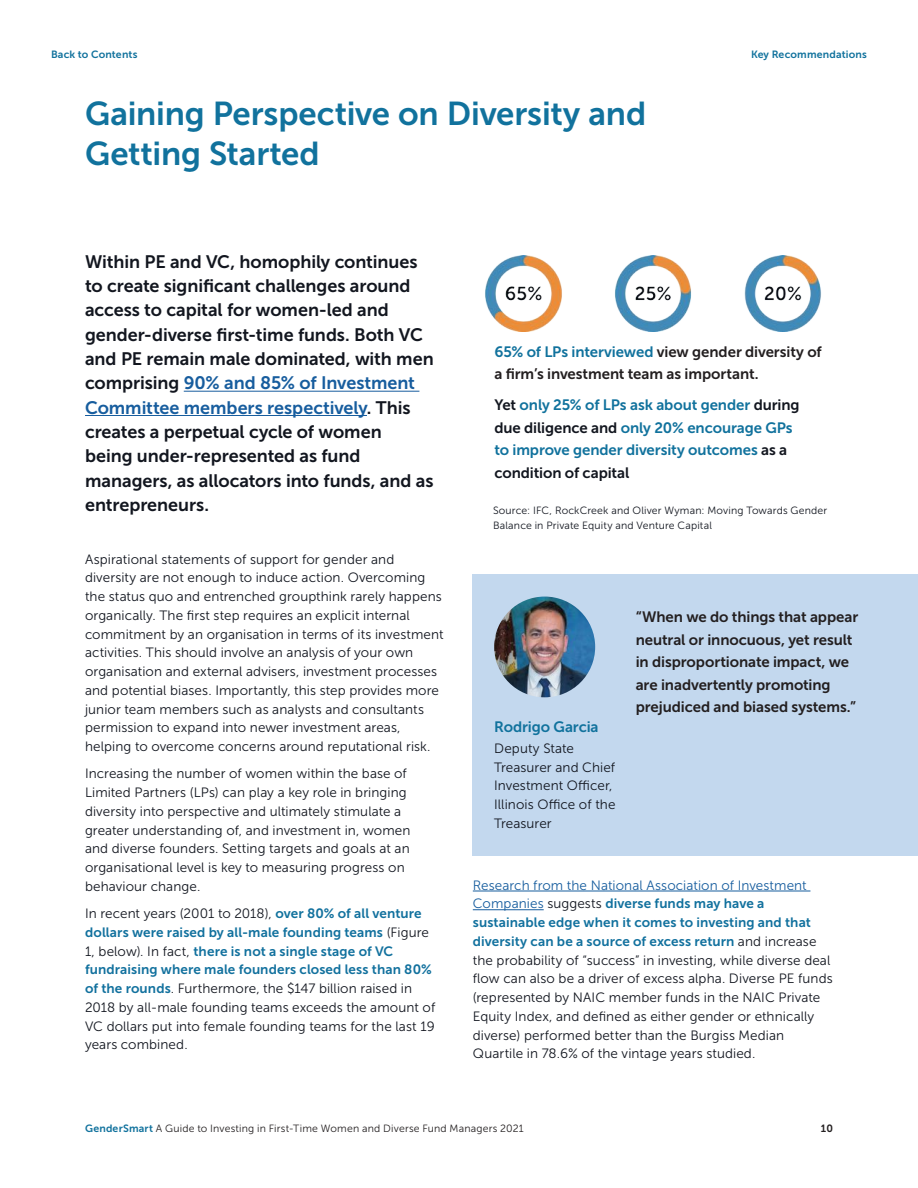
<style>
.page{position:relative;width:918px;height:1188px;background:#fff}
.page>*{position:absolute;margin:0;border:0;box-sizing:border-box;transform-origin:0 0}
.t1{font:33px/39.6px "Museo Sans 700";letter-spacing:-.005em;color:#11729d}
.t2{font:18px/24.3px "Museo Sans 700";letter-spacing:-.005em;color:#12161f}
.t3{font:15px/22.5px "Museo Sans 700";letter-spacing:-.005em;color:#231f20}
.t4{font:15px/22.5px "Museo Sans 700";letter-spacing:-.005em;color:#11729d}
.t5{font:13.5px/18.8px "Museo Sans 300";letter-spacing:.005em;color:#12161f}
.t6{font:13.5px/18.8px "Museo Sans 700";letter-spacing:.01em;color:#12719e}
.t7{font:13.5px "Museo Sans 300";letter-spacing:.005em;color:#175d9e}
.t8{font:10.5px/14.5px "Museo Sans 300";letter-spacing:.015em;color:#12161f}
.t9{font:10.5px "Museo Sans 300";letter-spacing:.02em;color:#231f20}
.t10{font:10.5px "Museo Sans 700";letter-spacing:.02em;color:#11729d}
.t11{font:10.5px "Museo Sans 700";color:#231f20}
.s1{color:#175d9e}
.s2{font-family:"Museo Sans 700";color:#11729d}
.s3{font-family:"Museo Sans 700";color:#12719e}
.s4{font-family:"Museo Sans 300";color:#12161f}
.s5{color:#11729d}
.s6{color:#12161f}
.s7{color:#fff}
.s8{font-family:"Museo Sans 300";color:#175d9e}
</style>
<div class="page">
<div style="left:473px;top:574px;width:445px;height:282px;background:#c3d8ee"></div>
<hr style="left:184px;top:391px;width:235px;height:1px;background:#175d9e">
<hr style="left:85px;top:415px;width:282px;height:1px;background:#175d9e">
<img style="left:494px;top:597px;width:101px;height:100px;border-radius:50px">
<img style="left:485px;top:255px;width:77px;height:76px">
<img style="left:615px;top:255px;width:76px;height:76px">
<img style="left:744px;top:255px;width:77px;height:76px">
<hr style="left:473px;top:891px;width:337px;height:1px;background:#175d9e">
<hr style="left:473px;top:909px;width:71px;height:1px;background:#175d9e">
<p class="t10" style="left:51px;top:49px;width:88px">Back to Contents</p>
<p class="t10" style="left:751px;top:49px;width:117px">Key Recommendations</p>
<h1 class="t1" style="left:85px;top:94px;width:563px">Gaining Perspective on Diversity and<br>Getting Started</h1>
<p class="t2" style="left:85px;top:250px;width:350px">Within PE and VC, homophily continues to create significant challenges around access to capital for women-led and gender-diverse first-time funds. Both VC and PE remain male dominated, with men comprising <span class="s1">90% and 85% of Investment Committee members respectively</span>. This creates a perpetual cycle of women being under-represented as fund managers, as allocators into funds, and as entrepreneurs.</p>
<p class="t5" style="left:85px;top:550px;width:360px">Aspirational statements of support for gender and diversity are not enough to induce action. Overcoming the status quo and entrenched groupthink rarely happens organically. The first step requires an explicit internal commitment by an organisation in terms of its investment activities. This should involve an analysis of your own organisation and external advisers, investment processes and potential biases. Importantly, this step provides more junior team members such as analysts and consultants permission to expand into newer investment areas, helping to overcome concerns around reputational risk.</p>
<p class="t5" style="left:85px;top:765px;width:327px">Increasing the number of women within the base of Limited Partners (LPs) can play a key role in bringing diversity into perspective and ultimately stimulate a greater understanding of, and investment in, women and diverse founders. Setting targets and goals at an organisational level is key to measuring progress on behaviour change.</p>
<p class="t5" style="left:85px;top:904px;width:338px">In recent years (2001 to 2018), <span class="s2">over</span> <span class="s3">80% of all venture</span></p>
<p class="t6" style="left:85px;top:923px;width:348px">dollars were raised by all-male founding teams <span class="s4">(Figure<br>1, below). In fact,</span> there is not a single stage of VC fundraising where male founders closed less than 80%</p>
<p class="t5" style="left:85px;top:979px;width:352px"><span class="s3">of the rounds</span>. Furthermore, the $147 billion raised in 2018 by all-male founding teams exceeds the amount of VC dollars put into female founding teams for the last 19 years combined.</p>
<p class="t3" style="left:494px;top:340px;width:329px"><span class="s5">65% of LPs interviewed</span> view gender diversity of a firm’s investment team as important.</p>
<p class="t4" style="left:494px;top:394px;width:307px"><span class="s6">Yet</span> only 25% of LPs ask about gender <span class="s6">during due diligence and</span> only 20% encourage GPs to improve gender diversity outcomes <span class="s6">as a condition of capital</span> <span class="s7">commitment.</span></p>
<p class="t8" style="left:493px;top:503px;width:336px">Source: IFC, RockCreek and Oliver Wyman: Moving Towards Gender<br>Balance in Private Equity and Venture Capital</p>
<p class="t4" style="left:494px;top:716px;width:106px">Rodrigo Garcia</p>
<p class="t5" style="left:494px;top:739px;width:123px">Deputy State<br>Treasurer and Chief<br>Investment Officer,<br>Illinois Office of the<br>Treasurer</p>
<p class="t3" style="left:636px;top:606px;width:224px">“When we do things that appear neutral or innocuous, yet result in disproportionate impact, we are inadvertently promoting prejudiced and biased systems.”</p>
<p class="t7" style="left:473px;top:878px;width:336px">Research from the National Association of Investment</p>
<p class="t6" style="left:473px;top:894px;width:345px"><span class="s8">Companies</span> <span class="s4">suggests</span> diverse funds may have a sustainable edge when it comes to investing and that diversity can be a source of excess return <span class="s4">and increase</span></p>
<p class="t5" style="left:473px;top:951px;width:361px">the probability of “success” in investing, while diverse deal flow can also be a driver of excess alpha. Diverse PE funds (represented by NAIC member funds in the NAIC Private Equity Index, and defined as either gender or ethnically diverse) performed better than the Burgiss Median Quartile in 78.6% of the vintage years studied.</p>
<p class="t9" style="left:85px;top:1122px;width:440px"><span class="s2">GenderSmart</span> A Guide to Investing in First-Time Women and Diverse Fund Managers 2021</p>
<p class="t11" style="left:821px;top:1122px;width:14px">10</p>
</div>
